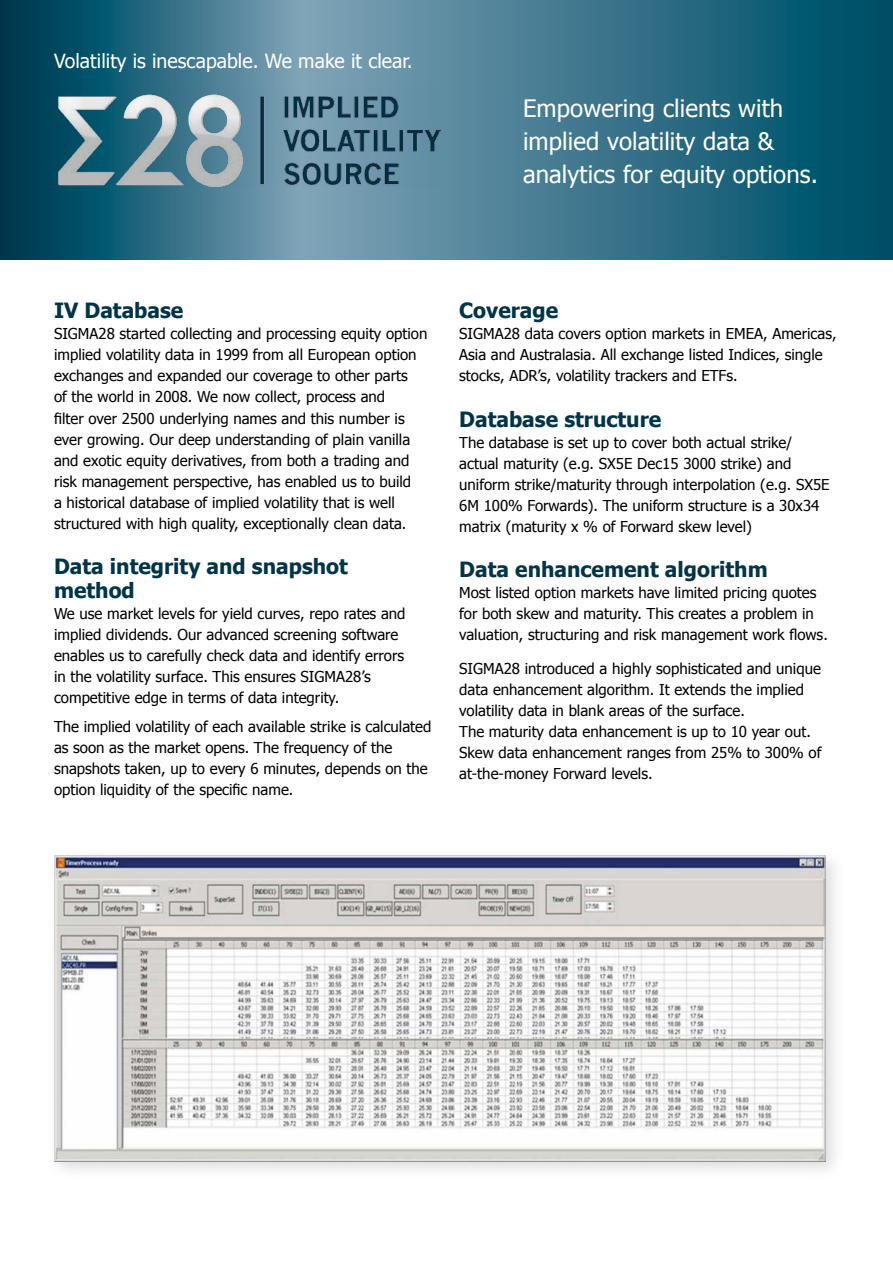
<style>
.page{position:relative;width:893px;height:1263px;background:#fff}
.page>*{position:absolute;margin:0;border:0;box-sizing:border-box;transform-origin:0 0}
.t1{font:24px/33px "Tahoma";letter-spacing:.005em;color:#fff}
.t2{font:700 21px/24px "Tahoma";color:#003449}
.t3{font:19.5px "Tahoma";letter-spacing:.005em;color:#fff}
.t4{font:15px/21px "Tahoma";color:#000}
</style>
<div class="page">
<svg style="left:0;top:0;width:893px;height:259px;background:#326f86"></svg>
<div style="left:46px;top:848px;width:800px;height:334px;background:#000;opacity:.14"></div>
<img style="left:54px;top:855px;width:772px;height:306px">
<img style="left:54px;top:87px;width:386px;height:99px">
<h3 class="t3" style="left:54px;top:48px;width:360px">Volatility is inescapable. We make it clear.</h3>
<h1 class="t1" style="left:523px;top:91px;width:296px">Empowering clients with implied volatility data &amp; analytics for equity options.</h1>
<h2 class="t2" style="left:54px;top:298px;width:131px">IV Database</h2>
<p class="t4" style="left:54px;top:323px;width:375px">SIGMA28 started collecting and processing equity option implied volatility data in 1999 from all European option exchanges and expanded our coverage to other parts<br>of the world in 2008. We now collect, process and<br>filter over 2500 underlying names and this number is ever growing. Our deep understanding of plain vanilla and exotic equity derivatives, from both a trading and risk management perspective, has enabled us to build<br>a historical database of implied volatility that is well structured with high quality, exceptionally clean data.</p>
<h2 class="t2" style="left:54px;top:553px;width:295px">Data integrity and snapshot method</h2>
<p class="t4" style="left:54px;top:602px;width:353px">We use market levels for yield curves, repo rates and implied dividends. Our advanced screening software enables us to carefully check data and identify errors in the volatility surface. This ensures SIGMA28’s competitive edge in terms of data integrity.</p>
<p class="t4" style="left:54px;top:716px;width:379px">The implied volatility of each available strike is calculated as soon as the market opens. The frequency of the snapshots taken, up to every 6 minutes, depends on the option liquidity of the specific name.</p>
<h2 class="t2" style="left:459px;top:298px;width:100px">Coverage</h2>
<p class="t4" style="left:459px;top:323px;width:379px">SIGMA28 data covers option markets in EMEA, Americas,<br>Asia and Australasia. All exchange listed Indices, single stocks, ADR’s, volatility trackers and ETFs.</p>
<h2 class="t2" style="left:459px;top:406px;width:204px">Database structure</h2>
<p class="t4" style="left:459px;top:431px;width:372px">The database is set up to cover both actual strike/ actual maturity (e.g. SX5E Dec15 3000 strike) and uniform strike/maturity through interpolation (e.g. SX5E 6M 100% Forwards). The uniform structure is a 30x34 matrix (maturity x % of Forward skew level)</p>
<h2 class="t2" style="left:459px;top:556px;width:310px">Data enhancement algorithm</h2>
<p class="t4" style="left:459px;top:581px;width:370px">Most listed option markets have limited pricing quotes for both skew and maturity. This creates a problem in valuation, structuring and risk management work flows.</p>
<p class="t4" style="left:459px;top:657px;width:364px">SIGMA28 introduced a highly sophisticated and unique data enhancement algorithm. It extends the implied volatility data in blank areas of the surface.<br>The maturity data enhancement is up to 10 year out.<br>Skew data enhancement ranges from 25% to 300% of at-the-money Forward levels.</p>
</div>
